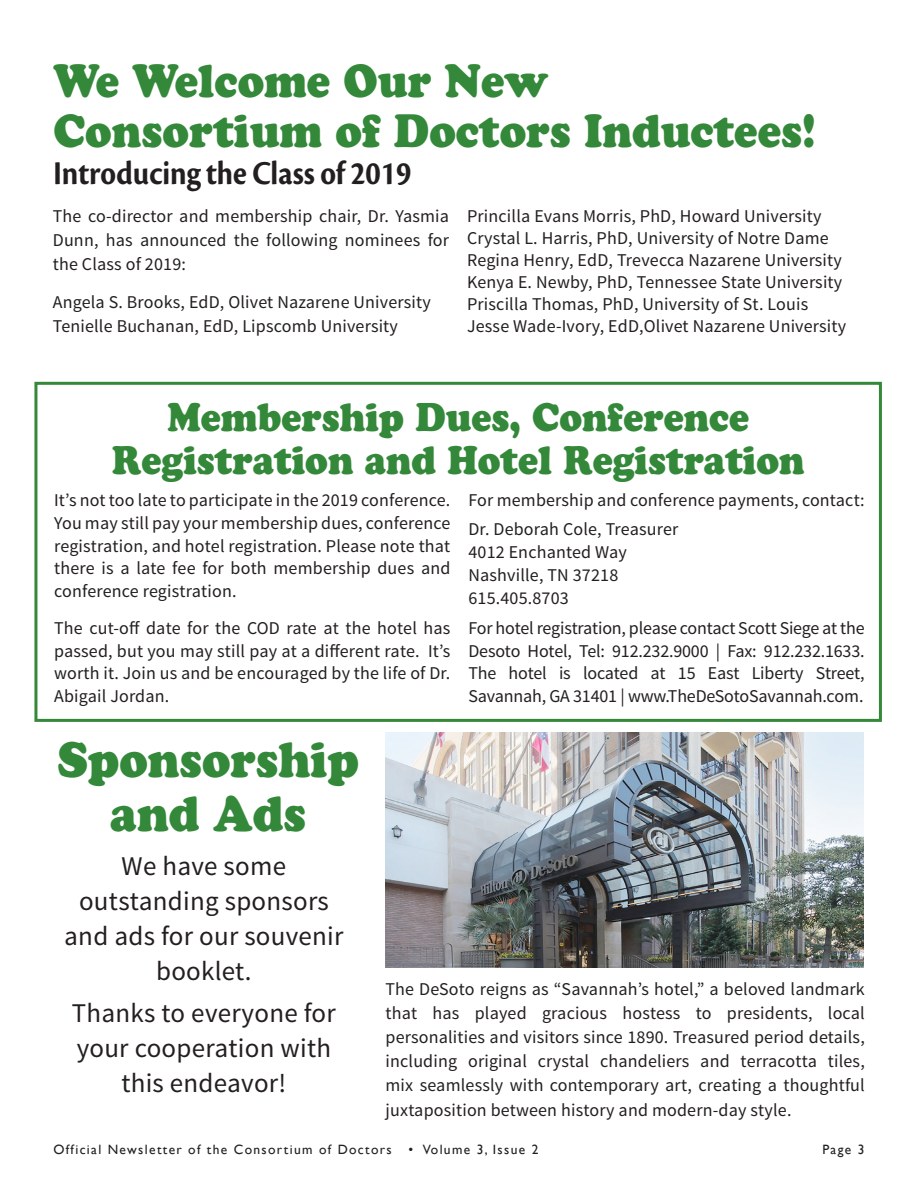
<style>
.page{position:relative;width:918px;height:1188px;background:#fff}
.page>*{position:absolute;margin:0;border:0;box-sizing:border-box;transform-origin:0 0}
.t1{font:49.5px/54px "Cooper Black Std";color:#348839;text-align:center;scale:.91 1}
.t2{font:46.2px/49.5px "Cooper Black Std";color:#348839;scale:.91 1}
.t3{font:39.6px/43.2px "Cooper Black Std";color:#348839;text-align:center;scale:.91 1}
.t4{font:34.65px "Cronos Pro Bold Disp";color:#231f20;scale:.91 1}
.t5{font:27px/35.1px "Source Sans Pro";letter-spacing:.01em;color:#231f20;text-align:center}
.t6{font:18px/22.8px "Source Sans Pro";letter-spacing:.01em;color:#231f20;text-align:justify}
.t7{font:13.5px "Gill Sans";letter-spacing:.1em;color:#231f20}
</style>
<div class="page">
<div style="left:34px;top:382px;width:848px;height:340px;border:3px solid #348839"></div>
<img style="left:386px;top:732px;width:477px;height:236px">
<p class="t2" style="left:53px;top:56px;width:839px">We Welcome Our New<br>Consortium of Doctors Inductees!</p>
<p class="t4" style="left:53px;top:154px;width:395px">Introducing the Class of 2019</p>
<p class="t6" style="left:53px;top:204px;width:398px;line-height:24px">The co-director and membership chair, Dr. Yasmia Dunn, has announced the following nominees for the Class of 2019:</p>
<p class="t6" style="left:53px;top:291px;width:379px">Angela S. Brooks, EdD, Olivet Nazarene University</p>
<p class="t6" style="left:53px;top:315px;width:347px">Tenielle Buchanan, EdD, Lipscomb University</p>
<p class="t6" style="left:467px;top:205px;width:356px">Princilla Evans Morris, PhD, Howard University</p>
<p class="t6" style="left:467px;top:227px;width:363px">Crystal L. Harris, PhD, University of Notre Dame</p>
<p class="t6" style="left:467px;top:249px;width:376px">Regina Henry, EdD, Trevecca Nazarene University</p>
<p class="t6" style="left:467px;top:271px;width:377px">Kenya E. Newby, PhD, Tennessee State University</p>
<p class="t6" style="left:467px;top:293px;width:343px">Priscilla Thomas, PhD, University of St. Louis</p>
<p class="t6" style="left:467px;top:315px;width:381px">Jesse Wade-Ivory, EdD,Olivet Nazarene University</p>
<p class="t3" style="left:112px;top:396px;width:762px">Membership Dues, Conference<br>Registration and Hotel Registration</p>
<p class="t6" style="left:54px;top:489px;width:398px">It’s not too late to participate in the 2019 conference.<br>You may still pay your membership dues, conference registration, and hotel registration. Please note that there is a late fee for both membership dues and conference registration.</p>
<p class="t6" style="left:54px;top:617px;width:398px">The cut-off date for the COD rate at the hotel has passed, but you may still pay at a different rate. It’s worth it. Join us and be encouraged by the life of Dr.<br>Abigail Jordan.</p>
<p class="t1" style="left:57px;top:732px;width:333px">Sponsorship and Ads</p>
<p class="t6" style="left:468px;top:489px;width:398px">For membership and conference payments, contact:</p>
<p class="t6" style="left:468px;top:518px;width:212px">Dr. Deborah Cole, Treasurer</p>
<p class="t6" style="left:468px;top:541px;width:160px">4012 Enchanted Way</p>
<p class="t6" style="left:468px;top:564px;width:151px">Nashville, TN 37218</p>
<p class="t6" style="left:468px;top:587px;width:102px">615.405.8703</p>
<p class="t6" style="left:468px;top:617px;width:398px">For hotel registration, please contact Scott Siege at the Desoto Hotel, Tel: 912.232.9000 | Fax: 912.232.1633.<br>The hotel is located at 15 East Liberty Street, Savannah, GA 31401 | www.TheDeSotoSavannah.com.</p>
<p class="t5" style="left:64px;top:849px;width:281px">We have some outstanding sponsors and ads for our souvenir booklet.</p>
<p class="t5" style="left:72px;top:996px;width:266px">Thanks to everyone for your cooperation with this endeavor!</p>
<p class="t6" style="left:386px;top:977px;width:481px;line-height:24.2px">The DeSoto reigns as “Savannah’s hotel,” a beloved landmark that has played gracious hostess to presidents, local personalities and visitors since 1890. Treasured period details, including original crystal chandeliers and terracotta tiles, mix seamlessly with contemporary art, creating a thoughtful juxtaposition between history and modern-day style.</p>
<p class="t7" style="left:53px;top:1141px;width:487px">Official Newsletter of the Consortium of Doctors • Volume 3, Issue 2</p>
<p class="t7" style="left:822px;top:1141px;width:44px">Page 3</p>
</div>
